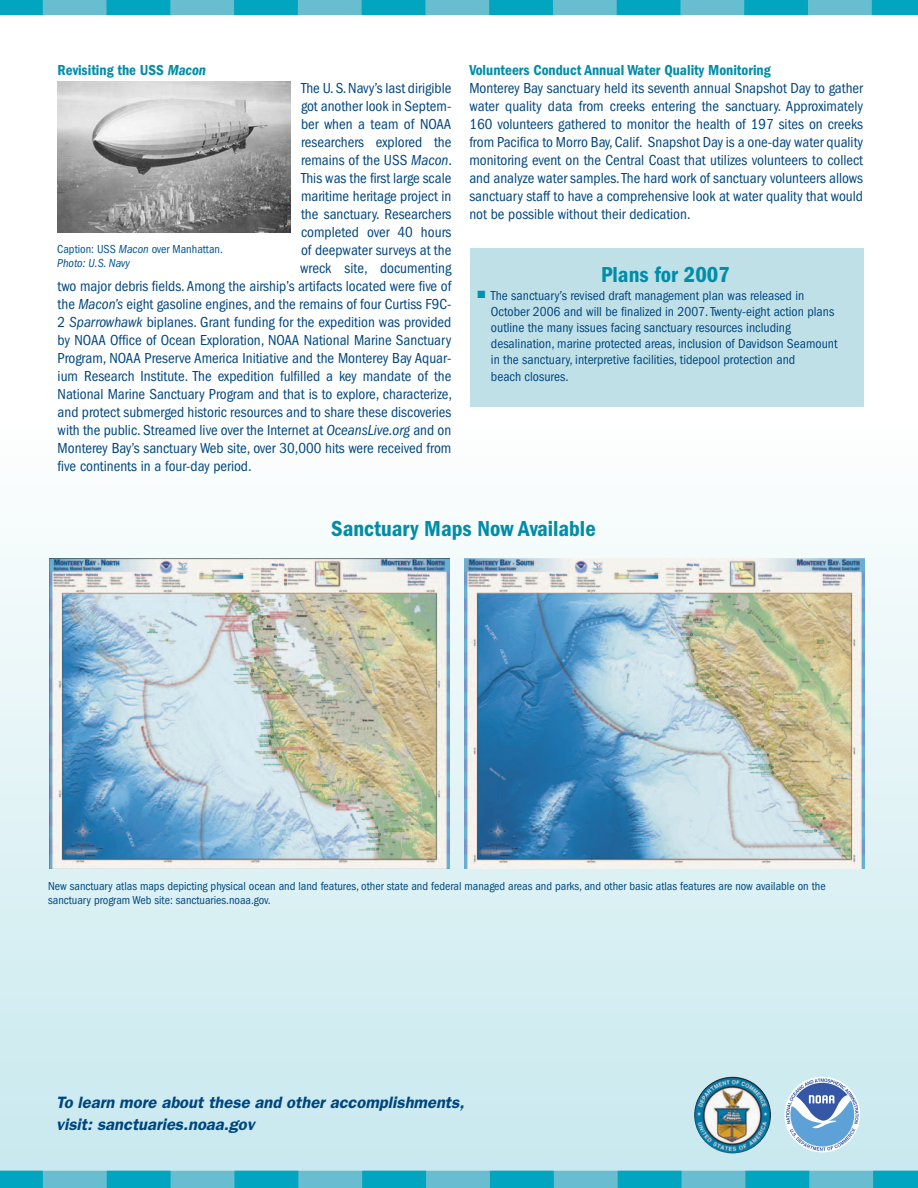
<style>
.page{position:relative;width:918px;height:1188px;background:#fff}
.page>*{position:absolute;margin:0;border:0;box-sizing:border-box;transform-origin:0 0}
.t1{font:600 condensed 22.5px "Franklin Gothic";color:#008da8}
.t2{font:italic 600 16.5px/22.5px "Franklin Gothic";color:#00467e}
.t3{font:condensed 15px/18px "Franklin Gothic";color:#00467e;text-align:justify}
.t4{font:600 condensed 15px "Franklin Gothic";color:#008da8}
.t5{font:condensed 13.5px/16.2px "Franklin Gothic";color:#00467e}
.t6{font:condensed 12px/14.4px "Franklin Gothic";color:#00467e}
.t7{font:condensed 12px "Franklin Gothic";color:#00538d}
.t8{font:italic condensed 12px "Franklin Gothic";color:#00538d}
.s1{font-style:italic}
.s2{color:#0092af}
</style>
<div class="page">
<div style="left:0;top:416px;width:918px;height:772px;background:linear-gradient(to bottom,#fdfefe,#c5e7ed)"></div>
<svg style="left:0;top:1171px;width:918px;height:17px"></svg>
<svg style="left:0;top:0;width:918px;height:15px"></svg>
<svg style="left:786px;top:1079px;width:73px;height:72px"></svg>
<img style="left:713px;top:1076px;width:58px;height:78px">
<img style="left:58px;top:81px;width:232px;height:152px">
<div style="left:471px;top:249px;width:393px;height:158px;background:#c0e0e8"></div>
<img style="left:49px;top:558px;width:400px;height:310px">
<img style="left:465px;top:558px;width:400px;height:310px">
<p class="t4" style="left:58px;top:62px;width:150px">Revisiting the USS <span class="s1">Macon</span></p>
<p class="t3" style="left:301px;top:79px;width:152px">The U. S. Navy’s last dirigible</p>
<p class="t3" style="left:301px;top:97px;width:152px">got another look in Septem-</p>
<p class="t3" style="left:301px;top:115px;width:152px">ber when a team of NOAA</p>
<p class="t3" style="left:301px;top:133px;width:152px">researchers explored the</p>
<p class="t3" style="left:301px;top:151px;width:153px">remains of the USS <span class="s1">Macon</span>.</p>
<p class="t3" style="left:301px;top:169px;width:152px">This was the first large scale</p>
<p class="t3" style="left:301px;top:187px;width:152px">maritime heritage project in</p>
<p class="t3" style="left:301px;top:205px;width:152px">the sanctuary. Researchers</p>
<p class="t3" style="left:301px;top:223px;width:152px">completed over 40 hours</p>
<p class="t3" style="left:301px;top:241px;width:152px">of deepwater surveys at the</p>
<p class="t3" style="left:300px;top:259px;width:153px">wreck site, documenting</p>
<p class="t3" style="left:58px;top:277px;width:395px">two major debris fields. Among the airship’s artifacts located were five of</p>
<p class="t3" style="left:58px;top:295px;width:395px">the <span class="s1">Macon’s</span> eight gasoline engines, and the remains of four Curtiss F9C-</p>
<p class="t3" style="left:58px;top:313px;width:395px">2 <span class="s1">Sparrowhawk</span> biplanes. Grant funding for the expedition was provided</p>
<p class="t3" style="left:58px;top:331px;width:395px">by NOAA Office of Ocean Exploration, NOAA National Marine Sanctuary</p>
<p class="t3" style="left:58px;top:349px;width:395px">Program, NOAA Preserve America Initiative and the Monterey Bay Aquar-</p>
<p class="t3" style="left:58px;top:367px;width:395px">ium Research Institute. The expedition fulfilled a key mandate of the</p>
<p class="t3" style="left:58px;top:385px;width:396px">National Marine Sanctuary Program and that is to explore, characterize,</p>
<p class="t3" style="left:58px;top:403px;width:395px">and protect submerged historic resources and to share these discoveries</p>
<p class="t3" style="left:58px;top:421px;width:395px">with the public. Streamed live over the Internet at <span class="s1">OceansLive.org</span> and on</p>
<p class="t3" style="left:58px;top:439px;width:395px">Monterey Bay’s sanctuary Web site, over 30,000 hits were received from</p>
<p class="t3" style="left:58px;top:457px;width:196px">five continents in a four-day period.</p>
<p class="t7" style="left:57px;top:242px;width:167px">Caption: USS <span class="s1">Macon</span> over Manhattan.</p>
<p class="t8" style="left:57px;top:256px;width:74px">Photo: U.S. Navy</p>
<p class="t4" style="left:469px;top:62px;width:303px">Volunteers Conduct Annual Water Quality Monitoring</p>
<p class="t3" style="left:469px;top:79px;width:395px">Monterey Bay sanctuary held its seventh annual Snapshot Day to gather water quality data from creeks entering the sanctuary. Approximately 160 volunteers gathered to monitor the health of 197 sites on creeks from Pacifica to Morro Bay, Calif. Snapshot Day is a one-day water quality monitoring event on the Central Coast that utilizes volunteers to collect and analyze water samples. The hard work of sanctuary volunteers allows sanctuary staff to have a comprehensive look at water quality that would not be possible without their dedication.</p>
<p class="t1" style="left:601px;top:261px;width:130px">Plans for 2007</p>
<p class="t5" style="left:491px;top:287px;width:348px;text-indent:-14px"><span class="s2">■</span> The sanctuary’s revised draft management plan was released in October 2006 and will be finalized in 2007. Twenty-eight action plans outline the many issues facing sanctuary resources including desalination, marine protected areas, inclusion of Davidson Seamount in the sanctuary, interpretive facilities, tidepool protection and<br>beach closures.</p>
<p class="t1" style="left:331px;top:515px;width:266px">Sanctuary Maps Now Available</p>
<p class="t6" style="left:48px;top:879px;width:779px">New sanctuary atlas maps depicting physical ocean and land features, other state and federal managed areas and parks, and other basic atlas features are now available on the sanctuary program Web site: sanctuaries.noaa.gov.</p>
<p class="t2" style="left:56px;top:1091px;width:410px">To learn more about these and other accomplishments, visit: sanctuaries.noaa.gov</p>
</div>
